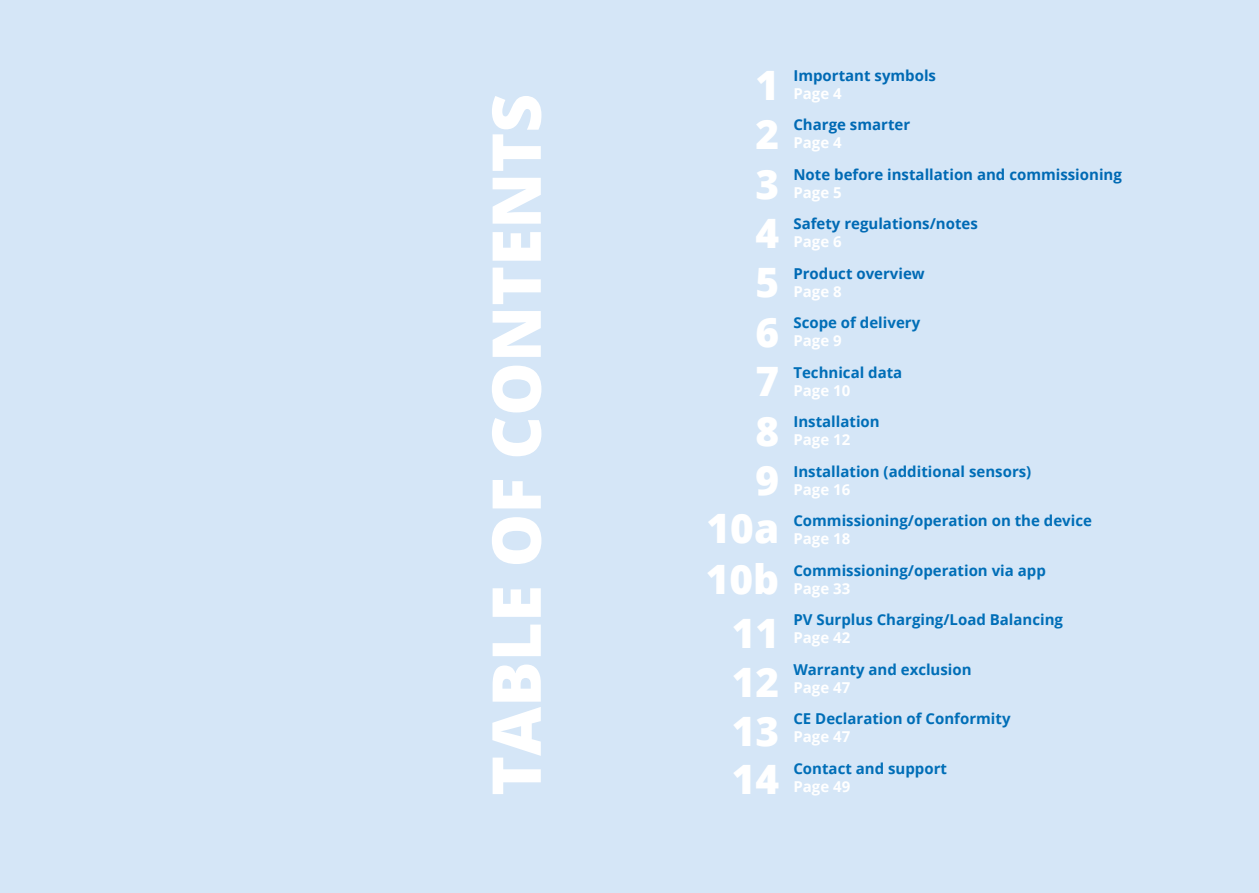
<style>
.page{position:relative;width:1259px;height:893px;background:#d5e6f7}
.page>*{position:absolute;margin:0;border:0;box-sizing:border-box;transform-origin:0 0}
.t1{font:800 67.5px "Open Sans";color:#fff}
.t2{font:800 40.5px/49.3px "Open Sans";color:#fff;text-align:justify}
.t3{font:700 15px "Open Sans";color:#006eb7}
.t4{font:700 15px "Open Sans";color:#006ab4}
.t5{font:700 15px "Open Sans";color:#fff}
</style>
<div class="page">
<h1 class="t1" style="left:465px;top:796px;width:703px;rotate:-90deg">TABLE OF CONTENTS</h1>
<h2 class="t2" style="left:755px;top:58px;width:25px">1<br>2<br>3<br>4</h2>
<h2 class="t2" style="left:755px;top:256px;width:25px">5</h2>
<h2 class="t2" style="left:755px;top:305px;width:25px">6</h2>
<h2 class="t2" style="left:705px;top:355px;width:75px;text-align:right">7<br>8<br>9<br>10a<br>10b</h2>
<h2 class="t2" style="left:732px;top:606px;width:49px">11</h2>
<h2 class="t2" style="left:732px;top:655px;width:49px">12</h2>
<h2 class="t2" style="left:732px;top:706px;width:49px;line-height:47.2px">13<br>14</h2>
<p class="t4" style="left:793px;top:65px;width:144px">Important symbols</p>
<p class="t5" style="left:793px;top:83px;width:50px">Page 4</p>
<p class="t4" style="left:793px;top:114px;width:118px">Charge smarter</p>
<p class="t5" style="left:793px;top:132px;width:50px">Page 4</p>
<p class="t4" style="left:793px;top:164px;width:330px">Note before installation and commissioning</p>
<p class="t5" style="left:793px;top:182px;width:50px">Page 5</p>
<p class="t4" style="left:793px;top:213px;width:186px">Safety regulations/notes</p>
<p class="t5" style="left:793px;top:231px;width:50px">Page 6</p>
<p class="t4" style="left:793px;top:263px;width:133px">Product overview</p>
<p class="t5" style="left:793px;top:281px;width:50px">Page 8</p>
<p class="t3" style="left:793px;top:312px;width:128px">Scope of delivery</p>
<p class="t5" style="left:793px;top:330px;width:50px">Page 9</p>
<p class="t3" style="left:793px;top:362px;width:110px">Technical data</p>
<p class="t5" style="left:793px;top:380px;width:58px">Page 10</p>
<p class="t3" style="left:793px;top:411px;width:88px">Installation</p>
<p class="t5" style="left:793px;top:429px;width:58px">Page 12</p>
<p class="t3" style="left:793px;top:461px;width:239px">Installation (additional sensors)</p>
<p class="t5" style="left:793px;top:479px;width:58px">Page 16</p>
<p class="t3" style="left:793px;top:510px;width:300px">Commissioning/operation on the device</p>
<p class="t5" style="left:793px;top:528px;width:58px">Page 18</p>
<p class="t3" style="left:793px;top:560px;width:254px">Commissioning/operation via app</p>
<p class="t5" style="left:793px;top:578px;width:58px">Page 33</p>
<p class="t3" style="left:793px;top:609px;width:271px">PV Surplus Charging/Load Balancing</p>
<p class="t5" style="left:793px;top:627px;width:58px">Page 42</p>
<p class="t3" style="left:793px;top:659px;width:180px">Warranty and exclusion</p>
<p class="t5" style="left:793px;top:677px;width:58px">Page 47</p>
<p class="t3" style="left:793px;top:708px;width:219px">CE Declaration of Conformity</p>
<p class="t5" style="left:793px;top:726px;width:58px">Page 47</p>
<p class="t3" style="left:793px;top:758px;width:155px">Contact and support</p>
<p class="t5" style="left:793px;top:776px;width:58px">Page 49</p>
</div>
